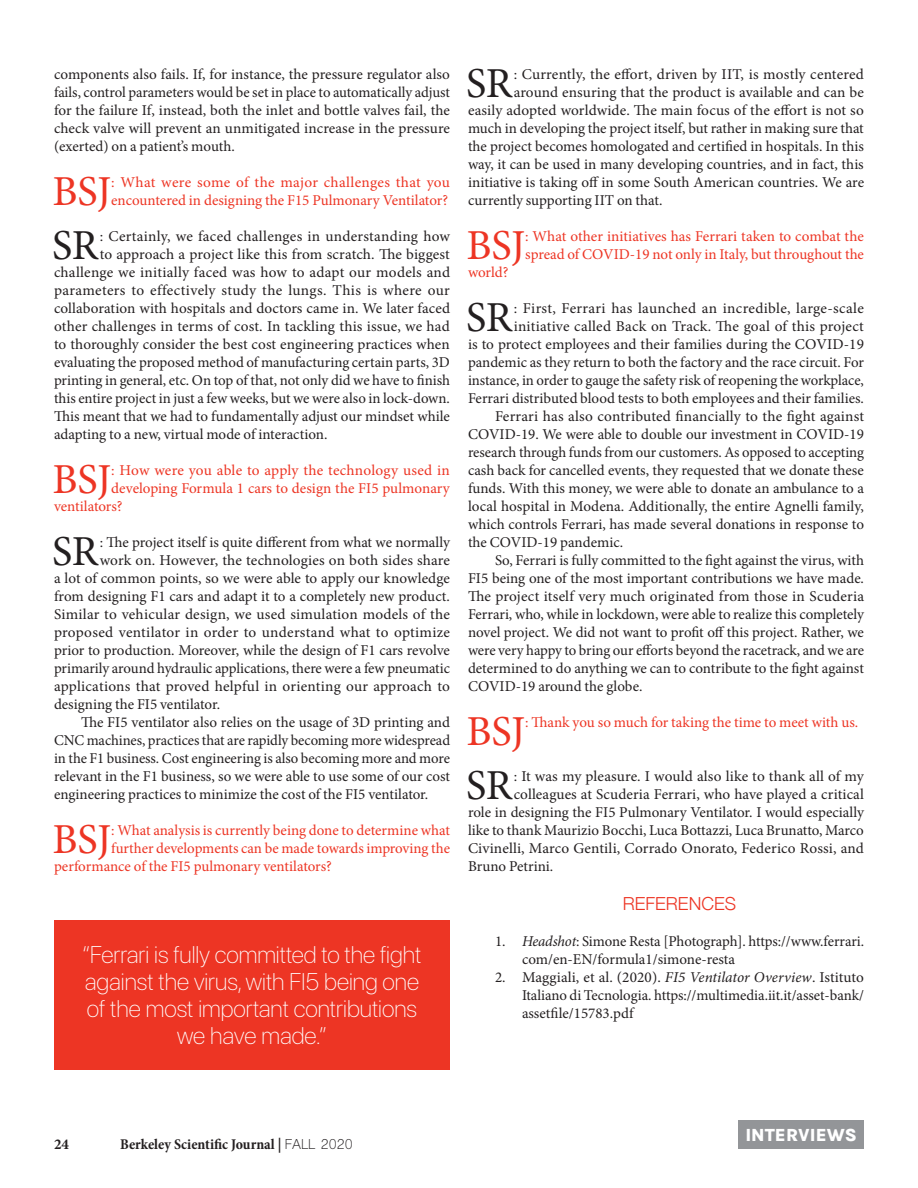
<style>
.page{position:relative;width:918px;height:1188px;background:#fff}
.page>*{position:absolute;margin:0;border:0;box-sizing:border-box;transform-origin:0 0}
.BodyTextJustified{font:42.75px "Minion Pro";letter-spacing:-.005em;color:#ed3524}
.BodyTextJustified-2{font:42.75px "Minion Pro";letter-spacing:-.01em;color:#231f20}
.t1{font:100 24px/27px "SF Pro Display";color:#fff;text-align:center}
.BodyTextJustified-3{font:300 18px "Helvetica Neue";color:#ed3524}
.t2{font:800 18px "Karla";color:#fff}
.BodyTextJustified-4{font:15px/18px "Minion Pro";color:#231f20;text-align:justify}
.BodyTextJustified-5{font:15px/18px "Minion Pro";color:#ed3524}
.BodyTextJustified-6{font:15px "Minion Pro";letter-spacing:.02em;color:#231f20}
.t3{font:700 condensed 15px "Minion Pro";color:#231f20}
.t4{font:700 15px "Minion Pro";color:#231f20}
.s1{font-style:italic}
.s2{font-family:"Shree Dev 0714";font-weight:400;font-stretch:normal;font-size:13.5px}
</style>
<div class="page">
<div style="left:54px;top:920px;width:396px;height:150px;background:#ed3524"></div>
<div style="left:738px;top:1120px;width:126px;height:29px;background:#939598"></div>
<p class="BodyTextJustified-4" style="left:54px;top:65px;width:398px">components also fails. If, for instance, the pressure regulator also fails, control parameters would be set in place to automatically adjust for the failure If, instead, both the inlet and bottle valves fail, the check valve will prevent an unmitigated increase in the pressure (exerted) on a patient’s mouth.</p>
<p class="BodyTextJustified" style="left:52px;top:162px;width:60px">BSJ</p>
<p class="BodyTextJustified-5" style="left:111px;top:173px;width:340px">: What were some of the major challenges that you encountered in designing the F15 Pulmonary Ventilator?</p>
<p class="BodyTextJustified-2" style="left:52px;top:216px;width:48px">SR</p>
<p class="BodyTextJustified-6" style="left:100px;top:226px;width:352px">: Certainly, we faced challenges in understanding how</p>
<p class="BodyTextJustified-4" style="left:100px;top:245px;width:352px">to approach a project like this from scratch. The biggest</p>
<p class="BodyTextJustified-4" style="left:54px;top:263px;width:398px">challenge we initially faced was how to adapt our models and</p>
<p class="BodyTextJustified-6" style="left:54px;top:280px;width:397px">parameters to effectively study the lungs. This is where our</p>
<p class="BodyTextJustified-4" style="left:54px;top:299px;width:398px">collaboration with hospitals and doctors came in. We later faced</p>
<p class="BodyTextJustified-4" style="left:54px;top:317px;width:397px">other challenges in terms of cost. In tackling this issue, we had</p>
<p class="BodyTextJustified-4" style="left:54px;top:335px;width:397px">to thoroughly consider the best cost engineering practices when</p>
<p class="BodyTextJustified-4" style="left:54px;top:353px;width:397px">evaluating the proposed method of manufacturing certain parts, 3D</p>
<p class="BodyTextJustified-4" style="left:54px;top:371px;width:398px">printing in general, etc. On top of that, not only did we have to finish</p>
<p class="BodyTextJustified-4" style="left:54px;top:389px;width:397px">this entire project in just a few weeks, but we were also in lock-down.</p>
<p class="BodyTextJustified-4" style="left:54px;top:407px;width:398px">This meant that we had to fundamentally adjust our mindset while</p>
<p class="BodyTextJustified-4" style="left:54px;top:425px;width:275px">adapting to a new, virtual mode of interaction.</p>
<p class="BodyTextJustified" style="left:52px;top:450px;width:60px">BSJ</p>
<p class="BodyTextJustified-5" style="left:111px;top:461px;width:340px">: How were you able to apply the technology used in</p>
<p class="BodyTextJustified-5" style="left:111px;top:479px;width:340px">developing Formula 1 cars to design the FI5 pulmonary</p>
<p class="BodyTextJustified-5" style="left:54px;top:497px;width:70px">ventilators?</p>
<p class="BodyTextJustified-2" style="left:52px;top:522px;width:48px">SR</p>
<p class="BodyTextJustified-4" style="left:100px;top:533px;width:352px">: The project itself is quite different from what we normally</p>
<p class="BodyTextJustified-4" style="left:100px;top:551px;width:352px">work on. However, the technologies on both sides share</p>
<p class="BodyTextJustified-4" style="left:54px;top:569px;width:397px">a lot of common points, so we were able to apply our knowledge</p>
<p class="BodyTextJustified-4" style="left:54px;top:587px;width:397px">from designing F1 cars and adapt it to a completely new product.</p>
<p class="BodyTextJustified-4" style="left:54px;top:605px;width:398px">Similar to vehicular design, we used simulation models of the</p>
<p class="BodyTextJustified-6" style="left:54px;top:622px;width:398px">proposed ventilator in order to understand what to optimize</p>
<p class="BodyTextJustified-4" style="left:54px;top:641px;width:397px">prior to production. Moreover, while the design of F1 cars revolve</p>
<p class="BodyTextJustified-4" style="left:54px;top:659px;width:397px">primarily around hydraulic applications, there were a few pneumatic</p>
<p class="BodyTextJustified-4" style="left:54px;top:677px;width:397px">applications that proved helpful in orienting our approach to</p>
<p class="BodyTextJustified-4" style="left:54px;top:695px;width:168px">designing the FI5 ventilator.</p>
<p class="BodyTextJustified-4" style="left:54px;top:713px;width:398px;text-indent:27px">The FI5 ventilator also relies on the usage of 3D printing and CNC machines, practices that are rapidly becoming more widespread in the F1 business. Cost engineering is also becoming more and more relevant in the F1 business, so we were able to use some of our cost engineering practices to minimize the cost of the FI5 ventilator.</p>
<p class="BodyTextJustified" style="left:52px;top:810px;width:60px">BSJ</p>
<p class="BodyTextJustified-5" style="left:111px;top:821px;width:340px">: What analysis is currently being done to determine what</p>
<p class="BodyTextJustified-5" style="left:111px;top:839px;width:340px">further developments can be made towards improving the</p>
<p class="BodyTextJustified-5" style="left:54px;top:857px;width:279px">performance of the FI5 pulmonary ventilators?</p>
<p class="t1" style="left:83px;top:941px;width:340px">“Ferrari is fully committed to the fight against the virus, with FI5 being one of the most important contributions we have made.”</p>
<p class="BodyTextJustified-2" style="left:466px;top:54px;width:48px">SR</p>
<p class="BodyTextJustified-4" style="left:514px;top:65px;width:352px">: Currently, the effort, driven by IIT, is mostly centered</p>
<p class="BodyTextJustified-4" style="left:514px;top:83px;width:352px">around ensuring that the product is available and can be</p>
<p class="BodyTextJustified-4" style="left:468px;top:101px;width:397px">easily adopted worldwide. The main focus of the effort is not so</p>
<p class="BodyTextJustified-4" style="left:468px;top:119px;width:397px">much in developing the project itself, but rather in making sure that</p>
<p class="BodyTextJustified-4" style="left:468px;top:137px;width:397px">the project becomes homologated and certified in hospitals. In this</p>
<p class="BodyTextJustified-4" style="left:468px;top:155px;width:397px">way, it can be used in many developing countries, and in fact, this</p>
<p class="BodyTextJustified-4" style="left:468px;top:173px;width:398px">initiative is taking off in some South American countries. We are</p>
<p class="BodyTextJustified-4" style="left:468px;top:191px;width:196px">currently supporting IIT on that.</p>
<p class="BodyTextJustified" style="left:466px;top:216px;width:60px">BSJ</p>
<p class="BodyTextJustified-5" style="left:525px;top:227px;width:340px">: What other initiatives has Ferrari taken to combat the spread of COVID-19 not only in Italy, but throughout the</p>
<p class="BodyTextJustified-5" style="left:468px;top:263px;width:42px">world?</p>
<p class="BodyTextJustified-2" style="left:466px;top:288px;width:48px">SR</p>
<p class="BodyTextJustified-4" style="left:468px;top:299px;width:398px;text-align:right">: First, Ferrari has launched an incredible, large-scale initiative called Back on Track. The goal of this project<br>is to protect employees and their families during the COVID-19 pandemic as they return to both the factory and the race circuit. For instance, in order to gauge the safety risk of reopening the workplace, Ferrari distributed blood tests to both employees and their families.</p>
<p class="BodyTextJustified-4" style="left:468px;top:407px;width:398px;text-indent:27px">Ferrari has also contributed financially to the fight against COVID-19. We were able to double our investment in COVID-19 research through funds from our customers. As opposed to accepting cash back for cancelled events, they requested that we donate these funds. With this money, we were able to donate an ambulance to a local hospital in Modena. Additionally, the entire Agnelli family, which controls Ferrari, has made several donations in response to the COVID-19 pandemic.</p>
<p class="BodyTextJustified-4" style="left:468px;top:551px;width:398px;text-indent:27px">So, Ferrari is fully committed to the fight against the virus, with FI5 being one of the most important contributions we have made.<br>The project itself very much originated from those in Scuderia Ferrari, who, while in lockdown, were able to realize this completely novel project. We did not want to profit off this project. Rather, we were very happy to bring our efforts beyond the racetrack, and we are determined to do anything we can to contribute to the fight against COVID-19 around the globe.</p>
<p class="BodyTextJustified" style="left:466px;top:702px;width:60px">BSJ</p>
<p class="BodyTextJustified-5" style="left:525px;top:713px;width:335px">: Thank you so much for taking the time to meet with us.</p>
<p class="BodyTextJustified-2" style="left:466px;top:756px;width:48px">SR</p>
<p class="BodyTextJustified-4" style="left:514px;top:767px;width:352px">: It was my pleasure. I would also like to thank all of my</p>
<p class="BodyTextJustified-4" style="left:514px;top:785px;width:352px">colleagues at Scuderia Ferrari, who have played a critical</p>
<p class="BodyTextJustified-4" style="left:468px;top:803px;width:398px">role in designing the FI5 Pulmonary Ventilator. I would especially</p>
<p class="BodyTextJustified-4" style="left:468px;top:821px;width:397px">like to thank Maurizio Bocchi, Luca Bottazzi, Luca Brunatto, Marco</p>
<p class="BodyTextJustified-4" style="left:468px;top:839px;width:398px">Civinelli, Marco Gentili, Corrado Onorato, Federico Rossi, and</p>
<p class="BodyTextJustified-4" style="left:468px;top:857px;width:87px">Bruno Petrini.</p>
<p class="BodyTextJustified-3" style="left:623px;top:889px;width:115px">REFERENCES</p>
<p class="BodyTextJustified-4" style="left:522px;top:932px;width:344px;text-indent:-27px">1. <span class="s1">Headshot</span>: Simone Resta [Photograph]. https://www.ferrari. com/en-EN/formula1/simone-resta</p>
<p class="BodyTextJustified-4" style="left:522px;top:968px;width:344px;text-indent:-27px">2. Maggiali, et al. (2020). <span class="s1">FI5 Ventilator Overview</span>. Istituto Italiano di Tecnologia. https://multimedia.iit.it/asset-bank/ assetfile/15783.pdf</p>
<p class="t4" style="left:54px;top:1133px;width:16px">24</p>
<p class="t3" style="left:120px;top:1133px;width:234px">Berkeley Scientific Journal | <span class="s2">FALL 2020</span></p>
<p class="t2" style="left:745px;top:1123px;width:113px">INTERVIEWS</p>
</div>
